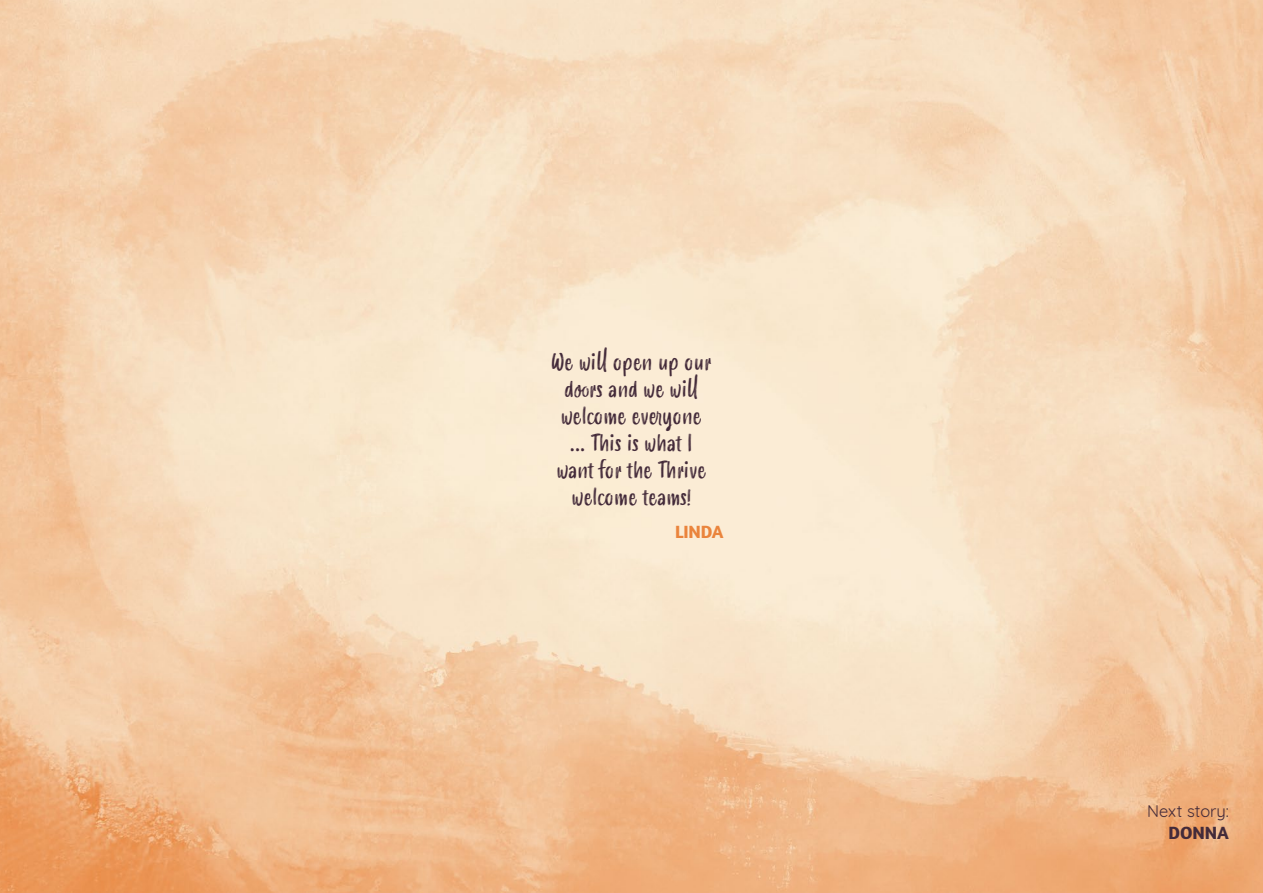
<style>
.page{position:relative;width:1263px;height:893px;background:#fff}
.page>*{position:absolute;margin:0;border:0;box-sizing:border-box;transform-origin:0 0}
.t1{font:22.5px/27px "Smoothy";color:#432a39;text-align:center}
.t2{font:700 18px "Amaranth";color:#ea843c}
.t3{font:700 18px "Amaranth";color:#432b3a}
.t4{font:16.5px "Quicksand";color:#432a39}
</style>
<div class="page">
<img style="left:0;top:0;width:1263px;height:893px">
<p class="t1" style="left:551px;top:349px;width:162px">We will open up our doors and we will welcome everyone ... This is what I want for the Thrive welcome teams!</p>
<p class="t2" style="left:675px;top:521px;width:50px">LINDA</p>
<p class="t4" style="left:1147px;top:798px;width:83px">Next story:</p>
<p class="t3" style="left:1168px;top:821px;width:62px">DONNA</p>
<p class="t4" style="left:1208px;top:820px;width:20px">46</p>
</div>
